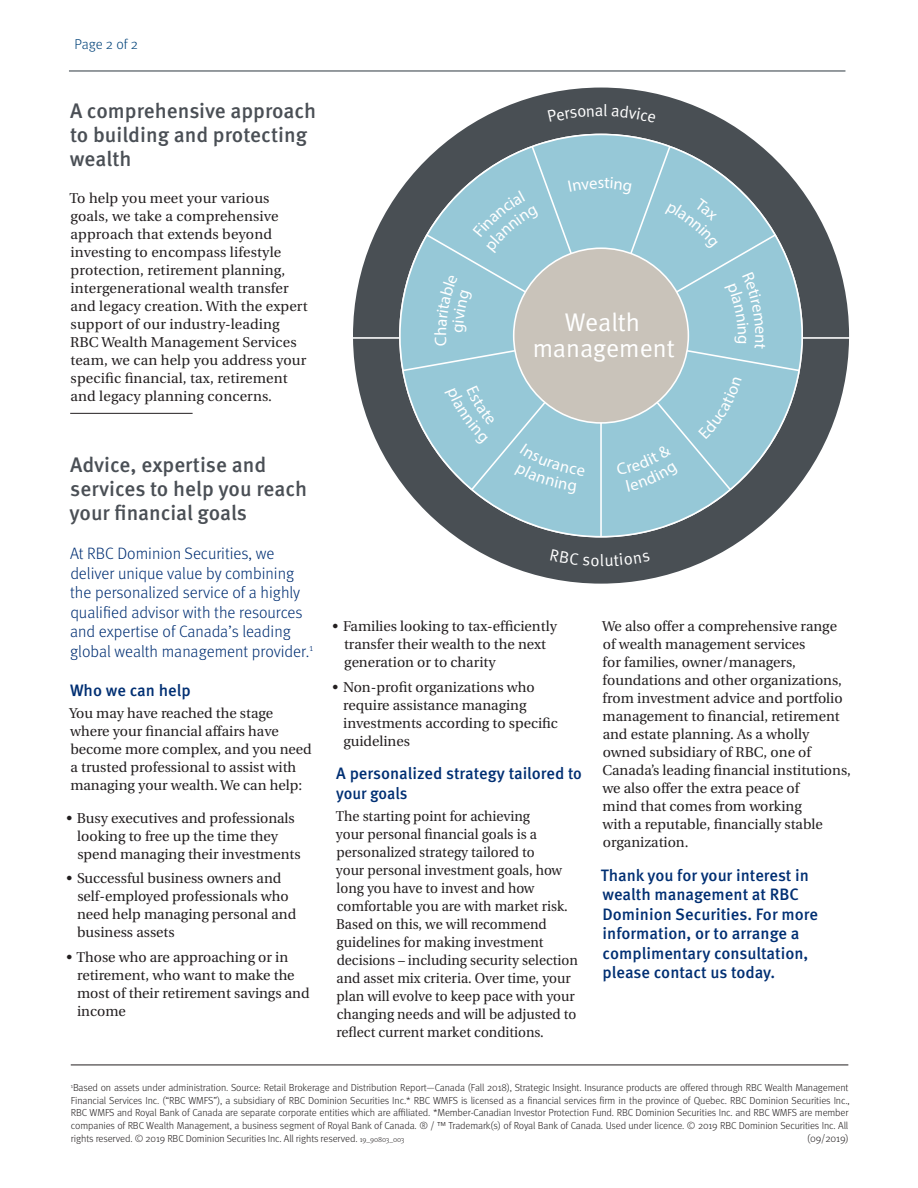
<style>
.page{position:relative;width:918px;height:1188px;background:#fff}
.page>*{position:absolute;margin:0;border:0;box-sizing:border-box;transform-origin:0 0}
.t1{font:25.5px/25.7px "Meta Normal LF";color:#fff;text-align:center}
._2-Subtitle{font:500 21px/24px "Meta OT";color:#4a4f55}
.t2{font:16.65px "Myriad Pro";color:#fff}
.t3{font:16.65px "Meta Normal LF";color:#fff}
.t4{font:500 16.5px/19.5px "Meta OT";color:#002f73}
.t5{font:300 16.5px/19.5px "Meta OT";color:#002f73}
.t6{font:14.25px/18px "Utopia";color:#231f20}
.t7{font:14.25px/18px "Utopia";color:#231f20;scale:.96 1}
.t8{font:300 14.25px "Meta OT";color:#004279}
.t9{font:300 10.5px "Meta OT";letter-spacing:-.015em;color:#231f20}
.t10{font:300 10.2px/12.8px "Meta OT";letter-spacing:-.01em;color:#231f20}
.s1{font-size:7.5px}
</style>
<div class="page">
<hr style="left:70px;top:413px;width:123px;height:1px;background:#231f20">
<svg style="left:353px;top:88px;width:496px;height:249px"></svg>
<svg style="left:353px;top:339px;width:496px;height:245px"></svg>
<hr style="left:71px;top:1065px;width:777px;height:1px;background:#231f20">
<hr style="left:69px;top:71px;width:776px;height:1px;background:#2c3840">
<svg style="left:399px;top:135px;width:404px;height:403px;background:#96b5be"></svg>
<div style="left:548px;top:104px;width:108px;height:19px;background:#494f54"></div>
<svg style="left:550px;top:549px;width:49px;height:17px"></svg>
<svg style="left:606px;top:552px;width:44px;height:14px"></svg>
<p class="t8" style="left:74px;top:36px;width:65px">Page 2 of 2</p>
<p class="_2-Subtitle" style="left:70px;top:99px;width:248px">A comprehensive approach to building and protecting wealth</p>
<p class="t6" style="left:70px;top:189px;width:240px">To help you meet your various goals, we take a comprehensive approach that extends beyond investing to encompass lifestyle protection, retirement planning, intergenerational wealth transfer and legacy creation. With the expert support of our industry-leading RBC Wealth Management Services team, we can help you address your specific financial, tax, retirement and legacy planning concerns.</p>
<h1 class="t1" style="left:533px;top:309px;width:143px">Wealth management</h1>
<p class="t2" style="left:754px;top:335px;width:11px;rotate:90deg">g</p>
<p class="_2-Subtitle" style="left:70px;top:453px;width:239px">Advice, expertise and services to help you reach your financial goals</p>
<p class="t5" style="left:70px;top:544px;width:245px">At RBC Dominion Securities, we deliver unique value by combining the personalized service of a highly qualified advisor with the resources and expertise of Canada’s leading global wealth management provider.<sup>1</sup></p>
<p class="t4" style="left:70px;top:681px;width:122px">Who we can help</p>
<p class="t6" style="left:69px;top:705px;width:244px">You may have reached the stage where your financial affairs have become more complex, and you need a trusted professional to assist with managing your wealth. We can help:</p>
<p class="t6" style="left:77px;top:809px;width:225px;text-indent:-11px">• Busy executives and professionals looking to free up the time they spend managing their investments</p>
<p class="t6" style="left:77px;top:870px;width:221px;text-indent:-11px">• Successful business owners and self-employed professionals who need help managing personal and business assets</p>
<p class="t6" style="left:77px;top:948px;width:234px;text-indent:-11px">• Those who are approaching or in retirement, who want to make the most of their retirement savings and income</p>
<p class="t3" style="left:600px;top:551px;width:6px">l</p>
<p class="t6" style="left:344px;top:618px;width:214px;text-indent:-11px">• Families looking to tax-efficiently transfer their wealth to the next generation or to charity</p>
<p class="t6" style="left:343px;top:679px;width:216px;text-indent:-11px">• Non-profit organizations who require assistance managing investments according to specific guidelines</p>
<p class="t4" style="left:336px;top:764px;width:247px">A personalized strategy tailored to your goals</p>
<p class="t7" style="left:336px;top:808px;width:254px">The starting point for achieving<br>your personal financial goals is a personalized strategy tailored to<br>your personal investment goals, how long you have to invest and how comfortable you are with market risk.<br>Based on this, we will recommend guidelines for making investment decisions – including security selection and asset mix criteria. Over time, your plan will evolve to keep pace with your changing needs and will be adjusted to reflect current market conditions.</p>
<p class="t6" style="left:602px;top:617px;width:250px">We also offer a comprehensive range of wealth management services<br>for families, owner/managers, foundations and other organizations, from investment advice and portfolio management to financial, retirement and estate planning. As a wholly owned subsidiary of RBC, one of Canada’s leading financial institutions, we also offer the extra peace of<br>mind that comes from working<br>with a reputable, financially stable organization.</p>
<p class="t4" style="left:601px;top:865px;width:219px">Thank you for your interest in wealth management at RBC<br>Dominion Securities. For more information, or to arrange a complimentary consultation, please contact us today.</p>
<p class="t10" style="left:71px;top:1081px;width:781px"><sup>1</sup>Based on assets under administration. Source: Retail Brokerage and Distribution Report—Canada (Fall 2018), Strategic Insight. Insurance products are offered through RBC Wealth Management Financial Services Inc. (“RBC WMFS”), a subsidiary of RBC Dominion Securities Inc.* RBC WMFS is licensed as a financial services firm in the province of Quebec. RBC Dominion Securities Inc., RBC WMFS and Royal Bank of Canada are separate corporate entities which are affiliated. *Member-Canadian Investor Protection Fund. RBC Dominion Securities Inc. and RBC WMFS are member companies of RBC Wealth Management, a business segment of Royal Bank of Canada. ® / ™ Trademark(s) of Royal Bank of Canada. Used under licence. © 2019 RBC Dominion Securities Inc. All rights reserved. © 2019 RBC Dominion Securities Inc. All rights reserved. <span class="s1">19_90803_003</span></p>
<p class="t9" style="left:807px;top:1132px;width:43px">(09/2019)</p>
</div>
